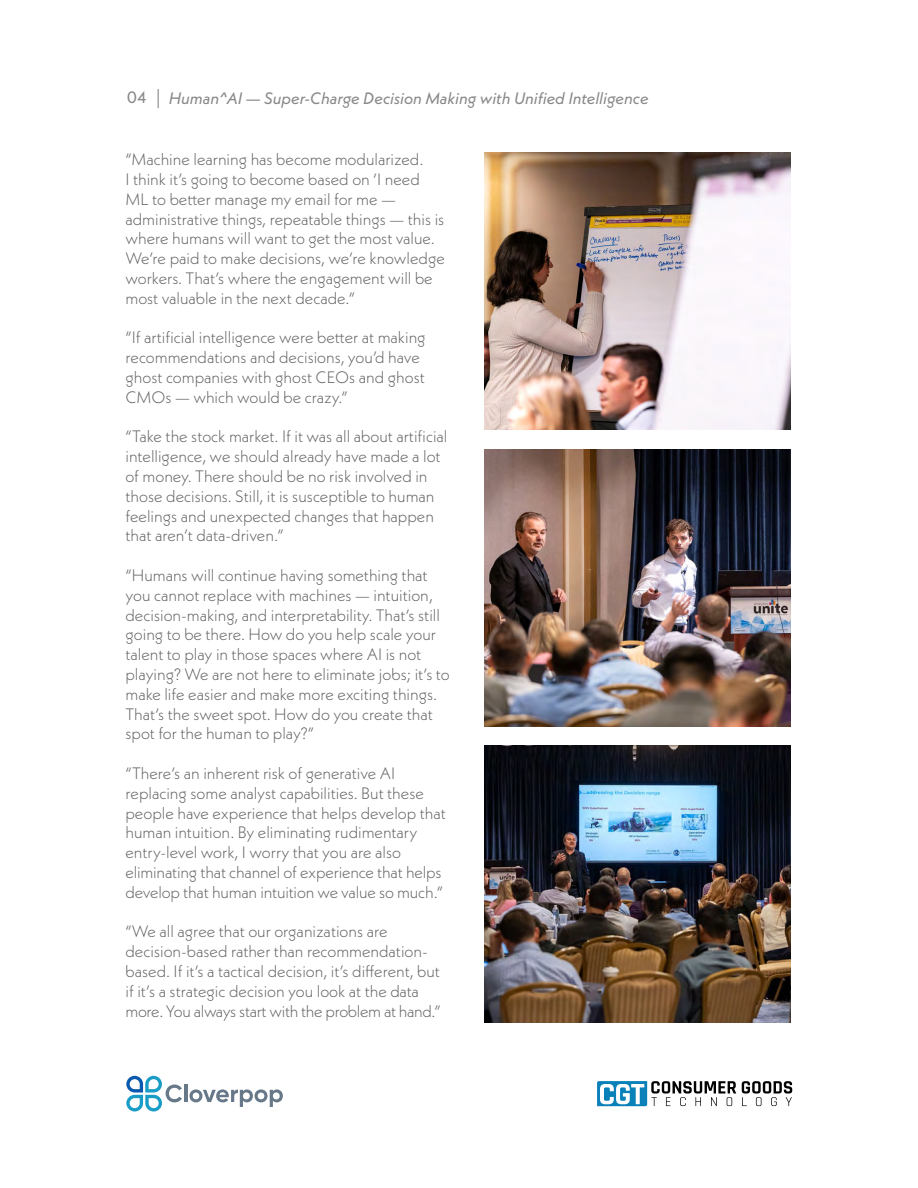
<style>
.page{position:relative;width:918px;height:1188px;background:#fff}
.page>*{position:absolute;margin:0;border:0;box-sizing:border-box;transform-origin:0 0}
.t1{font:300 16.5px/19.8px "Neue Kabel";color:#606060}
.t2{font:italic 16.5px "Neue Kabel";color:#888}
.t3{font:16.5px "Neue Kabel";color:#888}
</style>
<div class="page">
<svg style="left:126px;top:1076px;width:56px;height:36px"></svg>
<hr style="left:184px;top:1084px;width:3px;height:18px;background:#677888">
<svg style="left:189px;top:1089px;width:94px;height:18px"></svg>
<svg style="left:742px;top:1081px;width:50px;height:25px"></svg>
<svg style="left:597px;top:1081px;width:139px;height:25px"></svg>
<svg style="left:158px;top:89px;width:1px;height:19px"></svg>
<img style="left:485px;top:153px;width:305px;height:277px">
<img style="left:485px;top:450px;width:305px;height:277px">
<img style="left:485px;top:746px;width:305px;height:277px">
<p class="t3" style="left:127px;top:87px;width:21px">04</p>
<p class="t2" style="left:169px;top:88px;width:481px">Human^AI — Super-Charge Decision Making with Unified Intelligence</p>
<p class="t1" style="left:126px;top:150px;width:321px">“Machine learning has become modularized.<br>I think it’s going to become based on ‘I need ML to better manage my email for me — administrative things, repeatable things — this is where humans will want to get the most value.<br>We’re paid to make decisions, we’re knowledge workers. That’s where the engagement will be most valuable in the next decade.”</p>
<p class="t1" style="left:126px;top:328px;width:302px">“If artificial intelligence were better at making recommendations and decisions, you’d have ghost companies with ghost CEOs and ghost CMOs — which would be crazy.”</p>
<p class="t1" style="left:126px;top:427px;width:323px">“Take the stock market. If it was all about artificial intelligence, we should already have made a lot of money. There should be no risk involved in those decisions. Still, it is susceptible to human feelings and unexpected changes that happen that aren’t data-driven.”</p>
<p class="t1" style="left:126px;top:565px;width:326px">“Humans will continue having something that you cannot replace with machines — intuition, decision-making, and interpretability. That’s still going to be there. How do you help scale your talent to play in those spaces where AI is not playing? We are not here to eliminate jobs; it’s to make life easier and make more exciting things.<br>That’s the sweet spot. How do you create that spot for the human to play?”</p>
<p class="t1" style="left:126px;top:763px;width:322px">“There’s an inherent risk of generative AI replacing some analyst capabilities. But these people have experience that helps develop that human intuition. By eliminating rudimentary entry-level work, I worry that you are also eliminating that channel of experience that helps develop that human intuition we value so much.”</p>
<p class="t1" style="left:126px;top:922px;width:317px">“We all agree that our organizations are decision-based rather than recommendation&shy;based. If it’s a tactical decision, it’s different, but if it’s a strategic decision you look at the data more. You always start with the problem at hand.”</p>
</div>
